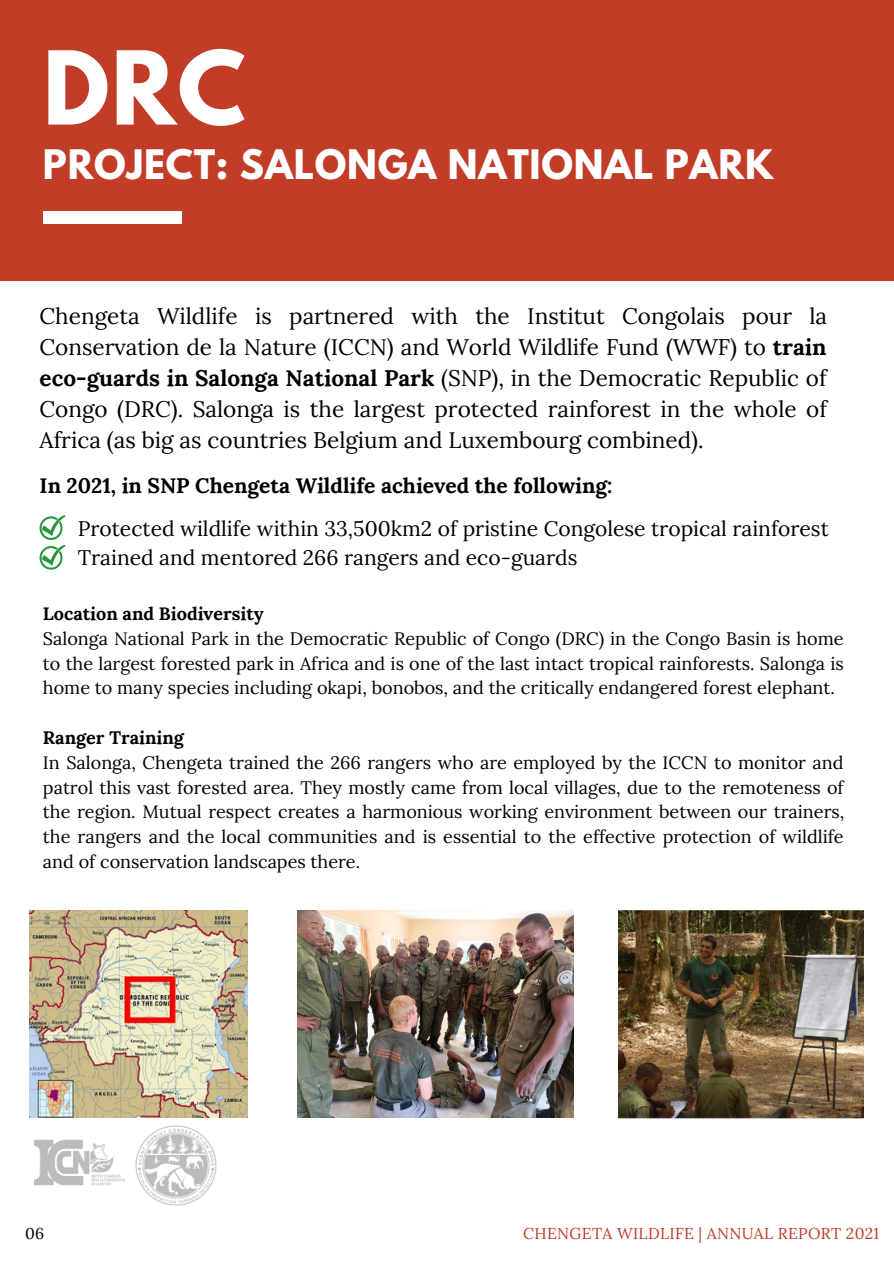
<style>
.page{position:relative;width:894px;height:1264px;background:#fff}
.page>*{position:absolute;margin:0;border:0;box-sizing:border-box;transform-origin:0 0}
.t1{font:700 90.3px "League Spartan";letter-spacing:.02em;color:#fff}
.t2{font:700 90.15px "League Spartan";color:#fff}
.t3{font:700 36px "League Spartan";letter-spacing:.02em;color:#fff}
.t4{font:22.5px/31px "Lora";color:#000;text-align:justify}
.t5{font:21px "Lora";color:#000}
.t6{font:700 21px "Lora";color:#000}
.t7{font:18px/24.8px "Lora";color:#000;text-align:justify}
.t8{font:700 18px "Lora";color:#000}
.t9{font:15.75px "Lora";letter-spacing:.02em;color:#c13d28}
.t10{font:15.75px "Lora";color:#000}
.s1{font-weight:700}
</style>
<div class="page">
<div style="left:0;top:0;width:893px;height:281px;background:#c13d28"></div>
<div style="left:43px;top:212px;width:138px;height:12px;background:#fff"></div>
<svg style="left:40px;top:515px;width:25px;height:54px"></svg>
<img style="left:30px;top:910px;width:217px;height:207px">
<img style="left:298px;top:910px;width:275px;height:207px">
<img style="left:618px;top:910px;width:245px;height:209px">
<img style="left:34px;top:1117px;width:91px;height:69px">
<img style="left:135px;top:1125px;width:82px;height:81px">
<p class="t2" style="left:43px;top:43px;width:204px">DRC</p>
<p class="t3" style="left:43px;top:146px;width:732px">PROJECT: SALONGA NATIONAL PARK</p>
<p class="t1" style="left:79px;top:74px;width:496px">PROJECTS</p>
<p class="t4" style="left:40px;top:300px;width:789px">Chengeta Wildlife is partnered with the Institut Congolais pour la Conservation de la Nature (ICCN) and World Wildlife Fund (WWF) to <span class="s1">train eco-guards in Salonga National Park</span> (SNP), in the Democratic Republic of Congo (DRC). Salonga is the largest protected rainforest in the whole of Africa (as big as countries Belgium and Luxembourg combined).</p>
<p class="t6" style="left:40px;top:472px;width:574px">In 2021, in SNP Chengeta Wildlife achieved the following:</p>
<p class="t5" style="left:78px;top:514px;width:752px">Protected wildlife within 33,500km2 of pristine Congolese tropical rainforest</p>
<p class="t5" style="left:78px;top:544px;width:501px">Trained and mentored 266 rangers and eco-guards</p>
<p class="t8" style="left:43px;top:602px;width:222px">Location and Biodiversity</p>
<p class="t7" style="left:43px;top:626px;width:802px">Salonga National Park in the Democratic Republic of Congo (DRC) in the Congo Basin is home to the largest forested park in Africa and is one of the last intact tropical rainforests. Salonga is home to many species including okapi, bonobos, and the critically endangered forest elephant.</p>
<p class="t8" style="left:43px;top:725px;width:142px">Ranger Training</p>
<p class="t7" style="left:43px;top:749px;width:802px">In Salonga, Chengeta trained the 266 rangers who are employed by the ICCN to monitor and patrol this vast forested area. They mostly came from local villages, due to the remoteness of the region. Mutual respect creates a harmonious working environment between our trainers, the rangers and the local communities and is essential to the effective protection of wildlife and of conservation landscapes there.</p>
<p class="t10" style="left:25px;top:1222px;width:21px">06</p>
<p class="t9" style="left:523px;top:1222px;width:357px">CHENGETA WILDLIFE | ANNUAL REPORT 2021</p>
</div>
